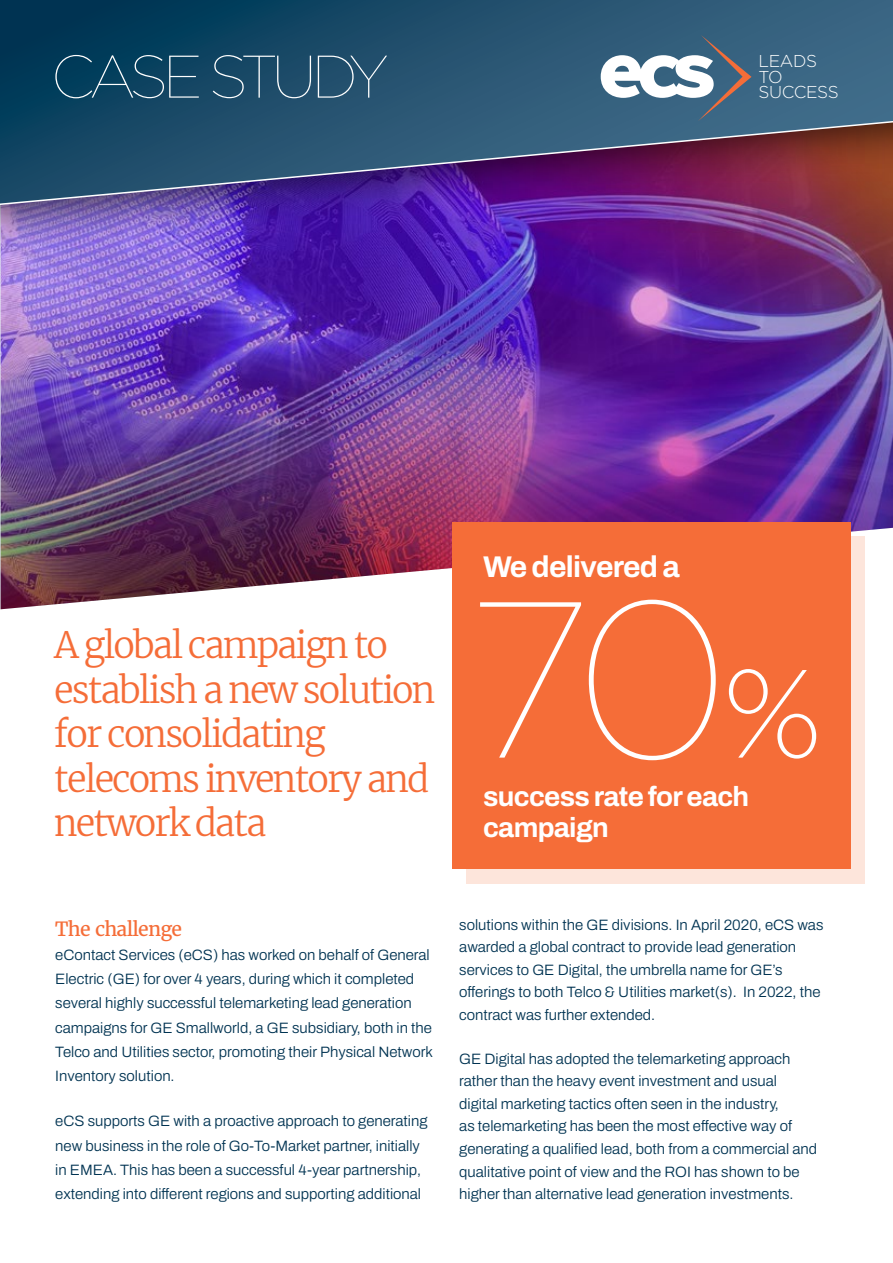
<style>
.page{position:relative;width:893px;height:1263px;background:#fff}
.page>*{position:absolute;margin:0;border:0;box-sizing:border-box;transform-origin:0 0}
.t1{font:100 221.85px "Gotham";color:#fff}
.t2{font:200 125.1px "Gotham";color:#fff}
.t3{font:100 60px "Gotham";letter-spacing:-.085em;color:#fff}
.t4{font:300 36px/44.5px "Merriweather";letter-spacing:-.05em;color:#f56d38}
.t5{font:700 30px "Archivo";letter-spacing:-.025em;color:#fff}
.t6{font:700 27.75px "Archivo";letter-spacing:-.025em;color:#fff}
.t7{font:19.5px "Merriweather";letter-spacing:-.04em;color:#f56d38}
.t8{font:300 17.1px/15.1px "Gotham";letter-spacing:-.02em;color:#fff}
.t9{font:300 15px/22.6px "Archivo";color:#003352}
</style>
<div class="page">
<img style="left:1px;top:251px;width:892px;height:358px">
<div style="left:0;top:0;width:893px;height:251px;background:#000;opacity:.6"></div>
<svg style="left:0;top:0;width:893px;height:208px;background:#33476d"></svg>
<svg style="left:601px;top:35px;width:150px;height:86px"></svg>
<div style="left:452px;top:523px;width:398px;height:346px;background:#f56d38"></div>
<div style="left:466px;top:536px;width:398px;height:348px;background:#f56d38"></div>
<h3 class="t3" style="left:51px;top:40px;width:339px">CASE STUDY</h3>
<p class="t8" style="left:758px;top:54px;width:82px">LEADS<br>TO<br>SUCCESS</p>
<h3 class="t4" style="left:54px;top:622px;width:383px">A global campaign to establish a new solution for consolidating telecoms inventory and network data</h3>
<h3 class="t5" style="left:483px;top:544px;width:198px">We delivered a</h3>
<h1 class="t1" style="left:469px;top:545px;width:264px">70</h1>
<h3 class="t6" style="left:483px;top:775px;width:268px">success rate for each</h3>
<h2 class="t2" style="left:722px;top:636px;width:102px">%</h2>
<h3 class="t6" style="left:483px;top:806px;width:127px">campaign</h3>
<h3 class="t7" style="left:55px;top:916px;width:128px">The challenge</h3>
<p class="t9" style="left:55px;top:942px;width:379px;line-height:24.3px">eContact Services (eCS) has worked on behalf of General Electric (GE) for over 4 years, during which it completed several highly successful telemarketing lead generation campaigns for GE Smallworld, a GE subsidiary, both in the Telco and Utilities sector, promoting their Physical Network Inventory solution.</p>
<p class="t9" style="left:55px;top:1109px;width:374px;line-height:24.2px">eCS supports GE with a proactive approach to generating new business in the role of Go-To-Market partner, initially in EMEA. This has been a successful 4-year partnership, extending into different regions and supporting additional</p>
<p class="t9" style="left:459px;top:913px;width:366px">solutions within the GE divisions. In April 2020, eCS was awarded a global contract to provide lead generation services to GE Digital, the umbrella name for GE’s offerings to both Telco &amp; Utilities market(s). In 2022, the contract was further extended.</p>
<p class="t9" style="left:459px;top:1047px;width:359px">GE Digital has adopted the telemarketing approach rather than the heavy event investment and usual digital marketing tactics often seen in the industry,<br>as telemarketing has been the most effective way of generating a qualified lead, both from a commercial and qualitative point of view and the ROI has shown to be higher than alternative lead generation investments.</p>
</div>
